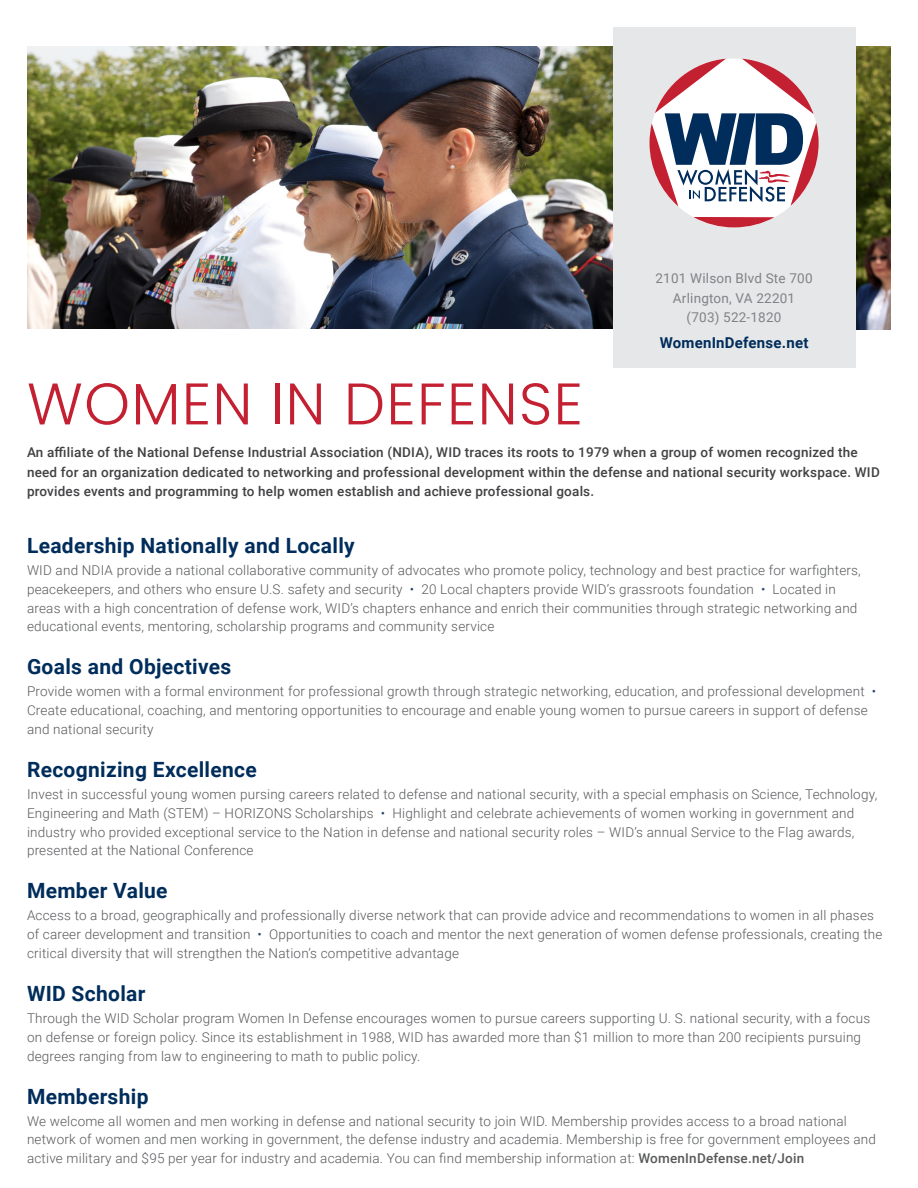
<style>
.page{position:relative;width:918px;height:1188px;background:#fff}
.page>*{position:absolute;margin:0;border:0;box-sizing:border-box;transform-origin:0 0}
.t1{font:300 58.5px "Poppins";letter-spacing:.02em;color:#c32032}
.t2{font:700 21px "Roboto";letter-spacing:.015em;color:#002d5b}
.t3{font:700 15px "Roboto";letter-spacing:.015em;color:#002d5b}
.t4{font:300 13.5px/18.8px "Roboto";letter-spacing:.015em;color:#58595b}
.t5{font:500 13.5px/19.5px "Roboto";letter-spacing:.015em;color:#414042}
.t6{font:13.5px/19.5px "Roboto";letter-spacing:.015em;color:#808285;text-align:center}
.s1{color:#264772}
.s2{font-weight:500}
</style>
<div class="page">
<img style="left:27px;top:47px;width:586px;height:282px">
<img style="left:856px;top:47px;width:34px;height:283px">
<div style="left:613px;top:28px;width:243px;height:340px;background:#e6e7e8"></div>
<div style="left:649px;top:59px;width:170px;height:169px;background:#fff;border-radius:50%"></div>
<svg style="left:693px;top:217px;width:81px;height:10px"></svg>
<svg style="left:649px;top:59px;width:170px;height:148px"></svg>
<p class="t6" style="left:656px;top:268px;width:159px">2101 Wilson Blvd Ste 700<br>Arlington, VA 22201 (703) 522-1820</p>
<p class="t3" style="left:660px;top:332px;width:150px">WomenInDefense.net</p>
<h1 class="t1" style="left:27px;top:370px;width:557px">WOMEN IN DEFENSE</h1>
<p class="t5" style="left:27px;top:442px;width:854px">An affiliate of the National Defense Industrial Association (NDIA), WID traces its roots to 1979 when a group of women recognized the need for an organization dedicated to networking and professional development within the defense and national security workspace. WID provides events and programming to help women establish and achieve professional goals.</p>
<h2 class="t2" style="left:27px;top:531px;width:329px">Leadership Nationally and Locally</h2>
<p class="t4" style="left:27px;top:560px;width:835px">WID and NDIA provide a national collaborative community of advocates who promote policy, technology and best practice for warfighters, peacekeepers, and others who ensure U.S. safety and security <span class="s1">•</span> 20 Local chapters provide WID’s grassroots foundation <span class="s1">•</span> Located in areas with a high concentration of defense work, WID’s chapters enhance and enrich their communities through strategic networking and educational events, mentoring, scholarship programs and community service</p>
<h2 class="t2" style="left:27px;top:652px;width:206px">Goals and Objectives</h2>
<p class="t4" style="left:27px;top:682px;width:851px">Provide women with a formal environment for professional growth through strategic networking, education, and professional development <span class="s1">•<br></span>Create educational, coaching, and mentoring opportunities to encourage and enable young women to pursue careers in support of defense and national security</p>
<h2 class="t2" style="left:27px;top:755px;width:231px">Recognizing Excellence</h2>
<p class="t4" style="left:27px;top:784px;width:852px">Invest in successful young women pursing careers related to defense and national security, with a special emphasis on Science, Technology, Engineering and Math (STEM) – HORIZONS Scholarships <span class="s1">•</span> Highlight and celebrate achievements of women working in government and industry who provided exceptional service to the Nation in defense and national security roles – WID’s annual Service to the Flag awards, presented at the National Conference</p>
<h2 class="t2" style="left:27px;top:876px;width:142px">Member Value</h2>
<p class="t4" style="left:27px;top:906px;width:857px">Access to a broad, geographically and professionally diverse network that can provide advice and recommendations to women in all phases of career development and transition <span class="s1">•</span> Opportunities to coach and mentor the next generation of women defense professionals, creating the critical diversity that will strengthen the Nation’s competitive advantage</p>
<h2 class="t2" style="left:27px;top:979px;width:120px">WID Scholar</h2>
<p class="t4" style="left:27px;top:1008px;width:845px">Through the WID Scholar program Women In Defense encourages women to pursue careers supporting U. S. national security, with a focus on defense or foreign policy. Since its establishment in 1988, WID has awarded more than $1 million to more than 200 recipients pursuing degrees ranging from law to engineering to math to public policy.</p>
<h2 class="t2" style="left:27px;top:1082px;width:123px">Membership</h2>
<p class="t4" style="left:27px;top:1111px;width:851px">We welcome all women and men working in defense and national security to join WID. Membership provides access to a broad national network of women and men working in government, the defense industry and academia. Membership is free for government employees and active military and $95 per year for industry and academia. You can find membership information at: <span class="s2">WomenInDefense.net/Join</span></p>
</div>
